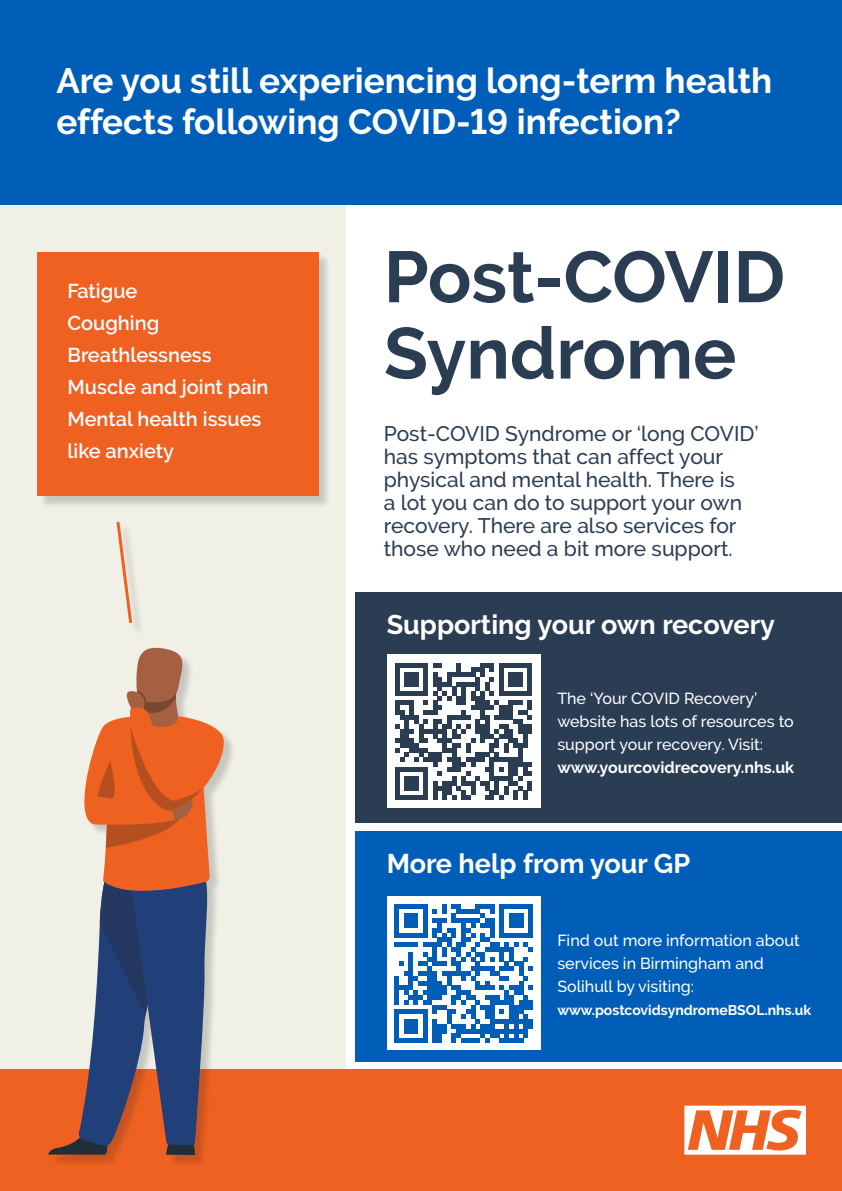
<style>
.page{position:relative;width:842px;height:1191px;background:#fff}
.page>*{position:absolute;margin:0;border:0;box-sizing:border-box;transform-origin:0 0}
.t1{font:700 72.1px/76.3px "Raleway";letter-spacing:-.005em;color:#2a3d53}
.t2{font:700 35px/41px "Raleway";color:#fff}
.t3{font:700 27px "Raleway";color:#fff}
.t4{font:500 21px/23px "Raleway";color:#2a3d53}
.t5{font:600 20px/32px "Raleway";color:#fff}
.t6{font:500 16px/23px "Raleway";color:#fff}
.t7{font:700 16px "Raleway";color:#fff}
.t8{font:700 14px "Raleway";color:#fff}
</style>
<div class="page">
<div style="left:356px;top:592px;width:486px;height:231px;background:#2a3d53"></div>
<div style="left:0;top:183px;width:346px;height:906px;background:#f0f0e7"></div>
<div style="left:0;top:0;width:842px;height:204px;background:#005eb8"></div>
<div style="left:0;top:1069px;width:842px;height:122px;background:#ef6121"></div>
<div style="left:50px;top:649px;width:186px;height:518px;background:#231f20;opacity:.2"></div>
<svg style="left:48px;top:647px;width:180px;height:508px"></svg>
<svg style="left:684px;top:1105px;width:122px;height:49px"></svg>
<div style="left:118px;top:523px;width:26px;height:112px;background:#231f20;opacity:.2"></div>
<svg style="left:116px;top:521px;width:18px;height:105px"></svg>
<div style="left:39px;top:254px;width:292px;height:254px;background:#231f20;opacity:.2"></div>
<div style="left:38px;top:252px;width:281px;height:244px;background:#ef6121"></div>
<div style="left:387px;top:654px;width:153px;height:154px;background:#fff"></div>
<div style="left:356px;top:831px;width:486px;height:230px;background:#005eb8"></div>
<div style="left:387px;top:896px;width:153px;height:154px;background:#fff"></div>
<svg style="left:394px;top:904px;width:139px;height:139px"></svg>
<svg style="left:395px;top:663px;width:137px;height:137px"></svg>
<p class="t2" style="left:56px;top:60px;width:717px">Are you still experiencing long-term health effects following COVID-19 infection?</p>
<p class="t5" style="left:67px;top:275px;width:71px">Fatigue</p>
<p class="t5" style="left:67px;top:307px;width:93px">Coughing</p>
<p class="t5" style="left:67px;top:339px;width:146px">Breathlessness</p>
<p class="t5" style="left:67px;top:371px;width:203px">Muscle and joint pain</p>
<p class="t5" style="left:67px;top:403px;width:196px">Mental health issues like anxiety</p>
<p class="t1" style="left:384px;top:239px;width:403px">Post-COVID<br>Syndrome</p>
<p class="t4" style="left:384px;top:422px;width:376px">Post-COVID Syndrome or ‘long COVID’ has symptoms that can affect your physical and mental health. There is<br>a lot you can do to support your own recovery. There are also services for those who need a bit more support.</p>
<p class="t3" style="left:387px;top:609px;width:390px">Supporting your own recovery</p>
<p class="t6" style="left:557px;top:687px;width:238px">The ‘Your COVID Recovery’ website has lots of resources to support your recovery. Visit:</p>
<p class="t7" style="left:557px;top:758px;width:238px">www.yourcovidrecovery.nhs.uk</p>
<p class="t3" style="left:387px;top:847px;width:305px">More help from your GP</p>
<p class="t6" style="left:557px;top:929px;width:244px">Find out more information about services in Birmingham and<br>Solihull by visiting:</p>
<p class="t8" style="left:557px;top:1002px;width:255px">www.postcovidsyndromeBSOL.nhs.uk</p>
</div>
